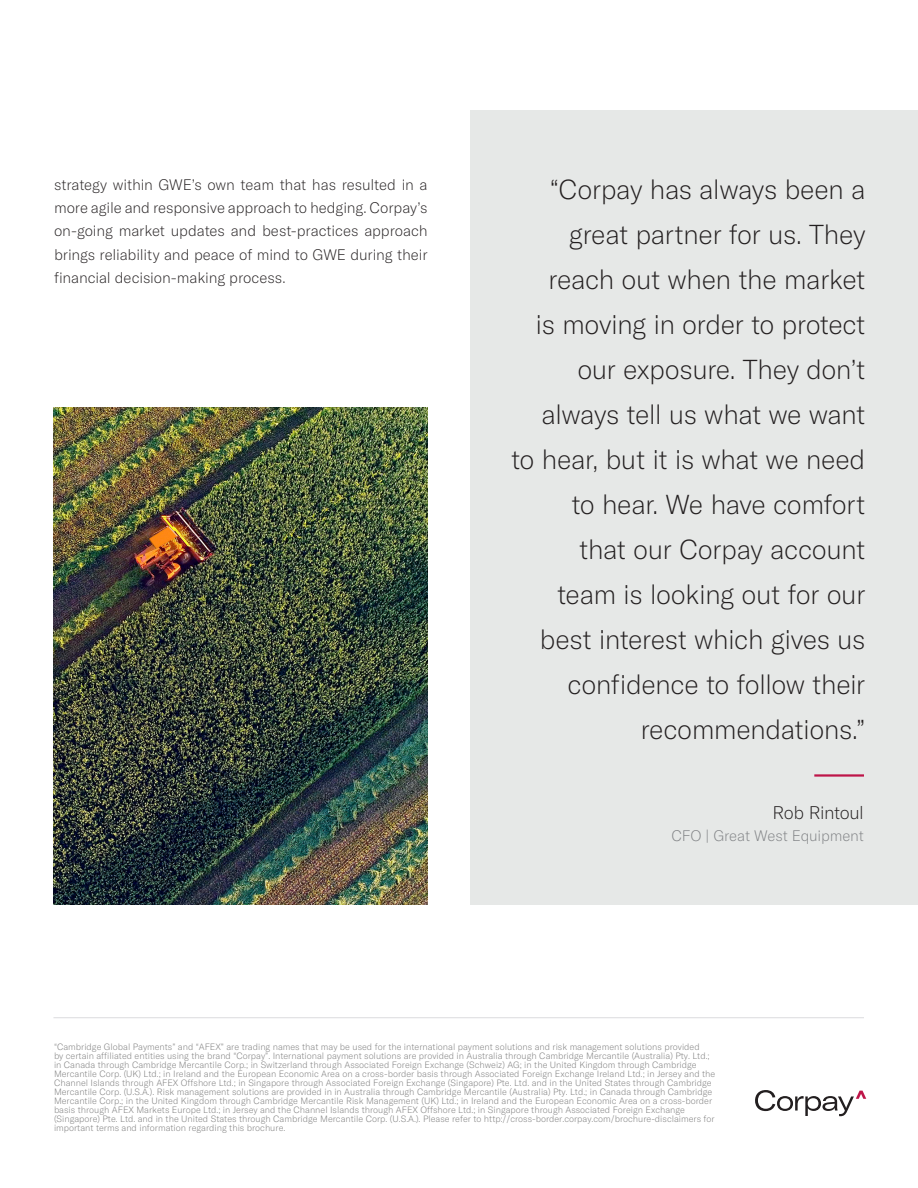
<style>
.page{position:relative;width:918px;height:1188px;background:#fff}
.page>*{position:absolute;margin:0;border:0;box-sizing:border-box;transform-origin:0 0}
.Client_Testimonial{font:100 27px/45px "GT America";letter-spacing:-.02em;color:#231f20;text-align:right}
.t1{font:100 18px "GT America";letter-spacing:-.03em;color:#231f20}
.Body_Copy{font:100 15px/23.2px "GT America";letter-spacing:-.01em;color:#231f20;text-align:justify}
.t2{font:100 15px "GT America";letter-spacing:-.015em;color:#808285}
.t3{font:100 9px/9px "GT America";color:#787878}
</style>
<div class="page">
<div style="left:471px;top:110px;width:447px;height:794px;background:#e6e8e7"></div>
<hr style="left:814px;top:774px;width:50px;height:3px;background:#be1549">
<svg style="left:755px;top:1090px;width:111px;height:26px"></svg>
<hr style="left:53px;top:1017px;width:811px;height:1px;background:#dbdbde">
<img style="left:53px;top:408px;width:375px;height:496px">
<p class="Body_Copy" style="left:54px;top:173px;width:375px">strategy within GWE’s own team that has resulted in a more agile and responsive approach to hedging. Corpay’s on-going market updates and best-practices approach brings reliability and peace of mind to GWE during their financial decision-making process.</p>
<p class="Client_Testimonial" style="left:511px;top:167px;width:356px">“Corpay has always been a great partner for us. They reach out when the market<br>is moving in order to protect our exposure. They don’t always tell us what we want<br>to hear, but it is what we need to hear. We have comfort<br>that our Corpay account<br>team is looking out for our best interest which gives us confidence to follow their recommendations.”</p>
<p class="t1" style="left:773px;top:802px;width:93px">Rob Rintoul</p>
<p class="t2" style="left:671px;top:827px;width:194px">CFO | Great West Equipment</p>
<p class="t3" style="left:54px;top:1042px;width:663px">“Cambridge Global Payments” and “AFEX” are trading names that may be used for the international payment solutions and risk management solutions provided<br>by certain affiliated entities using the brand “Corpay”. International payment solutions are provided in Australia through Cambridge Mercantile (Australia) Pty. Ltd.; in Canada through Cambridge Mercantile Corp.; in Switzerland through Associated Foreign Exchange (Schweiz) AG; in the United Kingdom through Cambridge Mercantile Corp. (UK) Ltd.; in Ireland and the European Economic Area on a cross-border basis through Associated Foreign Exchange Ireland Ltd.; in Jersey and the Channel Islands through AFEX Offshore Ltd.; in Singapore through Associated Foreign Exchange (Singapore) Pte. Ltd. and in the United States through Cambridge Mercantile Corp. (U.S.A.). Risk management solutions are provided in in Australia through Cambridge Mercantile (Australia) Pty. Ltd.; in Canada through Cambridge Mercantile Corp.; in the United Kingdom through Cambridge Mercantile Risk Management (UK) Ltd.; in Ireland and the European Economic Area on a cross-border basis through AFEX Markets Europe Ltd.; in Jersey and the Channel Islands through AFEX Offshore Ltd.; in Singapore through Associated Foreign Exchange (Singapore) Pte. Ltd. and in the United States through Cambridge Mercantile Corp. (U.S.A.). Please refer to http://cross-border.corpay.com/brochure-disclaimers for important terms and information regarding this brochure.</p>
</div>
